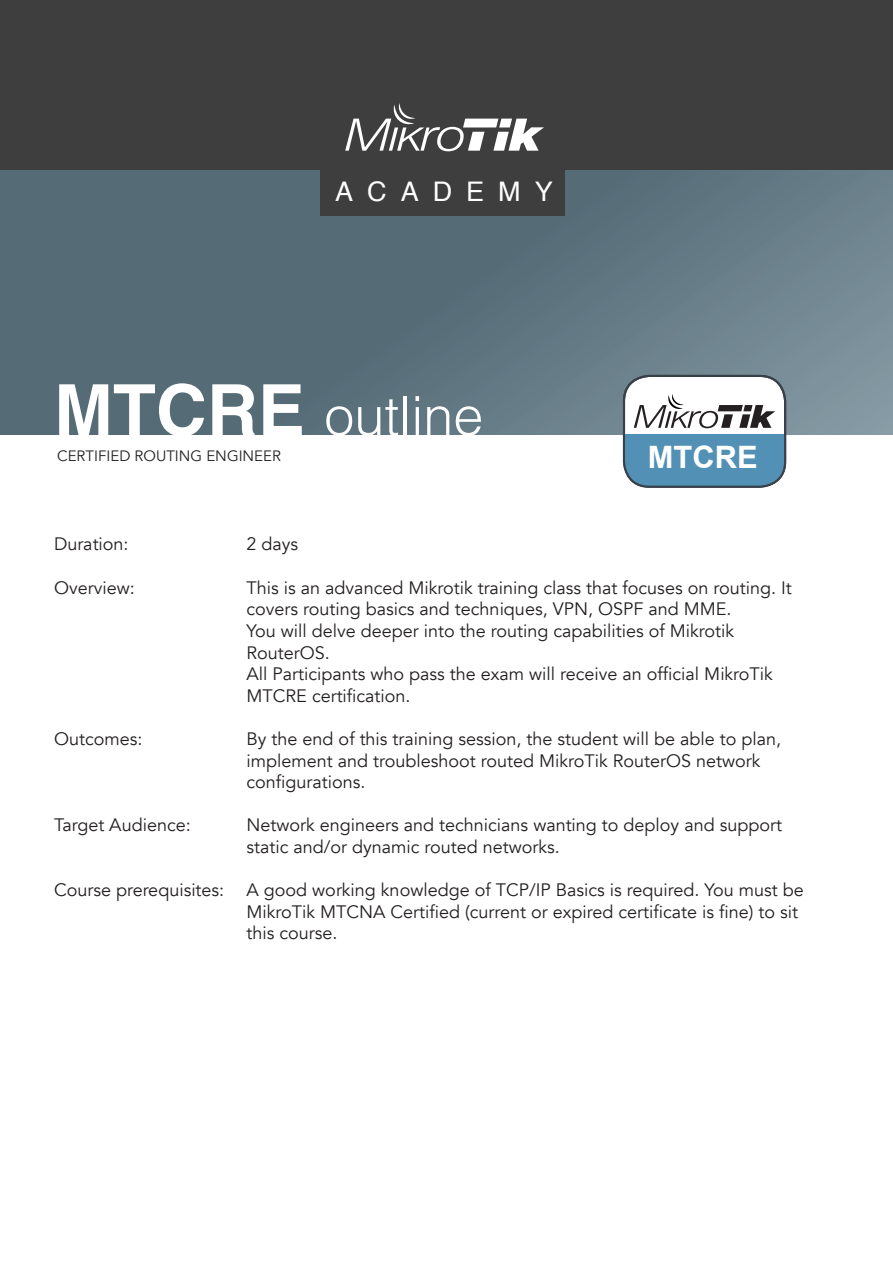
<style>
.page{position:relative;width:893px;height:1263px;background:#fff}
.page>*{position:absolute;margin:0;border:0;box-sizing:border-box;transform-origin:0 0}
.t1{font:300 54px "Helvetica";color:#fff}
.t2{font:700 30.9px "Arial";color:#fff}
.t3{font:27px "Helvetica";letter-spacing:.52em;color:#fff}
.t4{font:18px/21.6px "Avenir";color:#231f20}
.t5{font:15px "Avenir";color:#231f20}
.s1{font-weight:700;font-size:70.5px}
</style>
<div class="page">
<svg style="left:0;top:170px;width:893px;height:264px;background:#5e747f"></svg>
<div style="left:0;top:0;width:893px;height:170px;background:#3e3e3f"></div>
<svg style="left:345px;top:103px;width:199px;height:48px"></svg>
<div style="left:320px;top:170px;width:245px;height:45px;background:#3e3e3f"></div>
<div style="left:624px;top:376px;width:161px;height:111px;background:#fff;border-radius:25px"></div>
<div style="left:624px;top:434px;width:161px;height:53px;background:#5291b5"></div>
<svg style="left:634px;top:394px;width:141px;height:34px"></svg>
<div style="left:623px;top:375px;width:163px;height:113px;border:2px solid #38404a;border-radius:25px"></div>
<p class="t3" style="left:335px;top:170px;width:219px">ACADEMY</p>
<p class="t1" style="left:54px;top:370px;width:431px"><span class="s1">MTCRE</span> outline</p>
<p class="t5" style="left:57px;top:447px;width:225px">CERTIFIED ROUTING ENGINEER</p>
<h2 class="t2" style="left:648px;top:437px;width:111px">MTCRE</h2>
<p class="t4" style="left:54px;top:534px;width:76px">Duration:</p>
<p class="t4" style="left:54px;top:577px;width:82px">Overview:</p>
<p class="t4" style="left:54px;top:728px;width:90px">Outcomes:</p>
<p class="t4" style="left:54px;top:815px;width:138px">Target Audience:</p>
<p class="t4" style="left:54px;top:879px;width:172px">Course prerequisites:</p>
<p class="t4" style="left:247px;top:534px;width:53px">2 days</p>
<p class="t4" style="left:247px;top:577px;width:547px">This is an advanced Mikrotik training class that focuses on routing. It covers routing basics and techniques, VPN, OSPF and MME.</p>
<p class="t4" style="left:247px;top:620px;width:489px">You will delve deeper into the routing capabilities of Mikrotik<br>RouterOS.</p>
<p class="t4" style="left:247px;top:663px;width:528px">All Participants who pass the exam will receive an official MikroTik<br>MTCRE certification.</p>
<p class="t4" style="left:247px;top:728px;width:536px">By the end of this training session, the student will be able to plan, implement and troubleshoot routed MikroTik RouterOS network configurations.</p>
<p class="t4" style="left:247px;top:815px;width:537px">Network engineers and technicians wanting to deploy and support static and/or dynamic routed networks.</p>
<p class="t4" style="left:247px;top:879px;width:559px">A good working knowledge of TCP/IP Basics is required. You must be<br>MikroTik MTCNA Certified (current or expired certificate is fine) to sit this course.</p>
</div>
